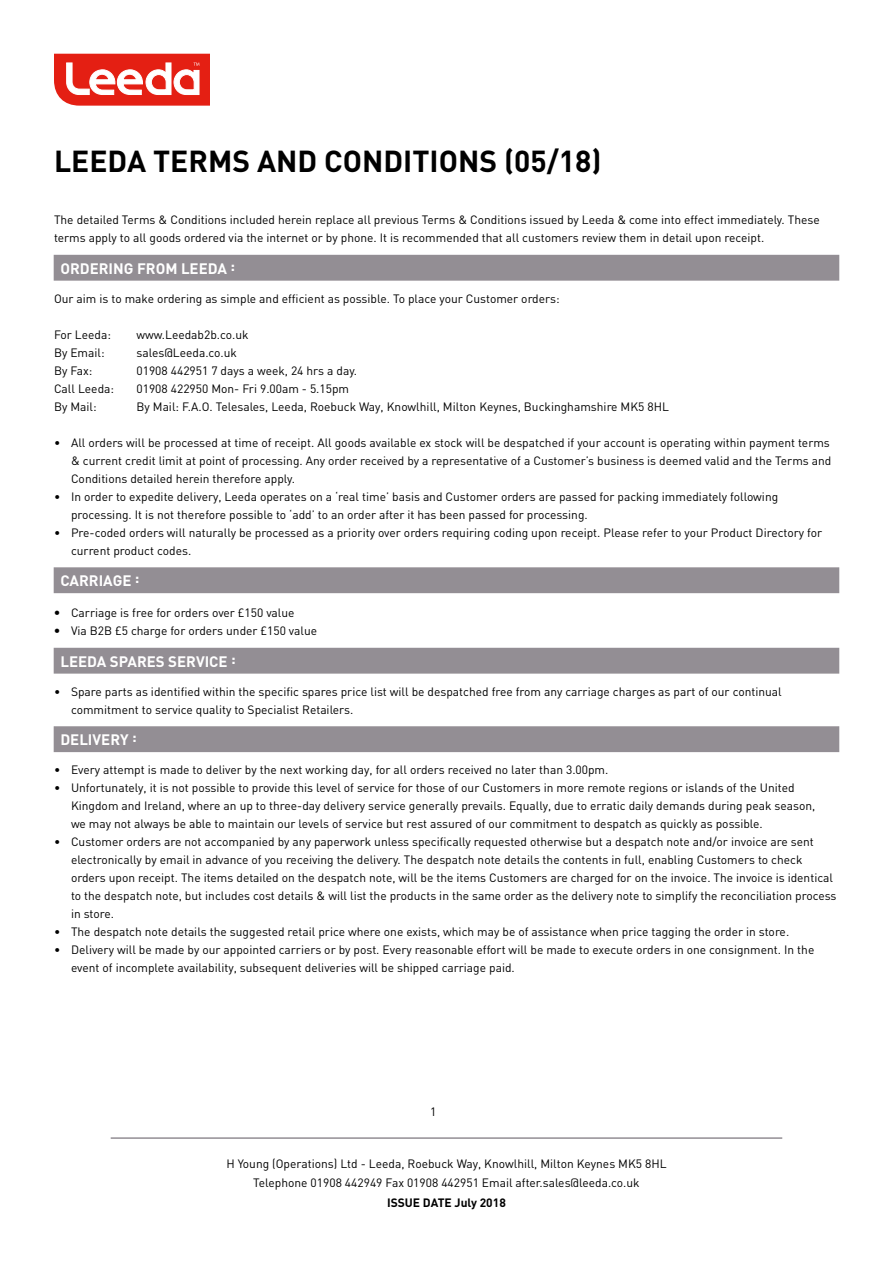
<style>
.page{position:relative;width:893px;height:1263px;background:#fff}
.page>*{position:absolute;margin:0;border:0;box-sizing:border-box;transform-origin:0 0}
.t1{font:700 30px "DIN";color:#000}
.t2{font:700 15px "DIN";color:#fff}
.t3{font:12px/18px "DIN";color:#000}
.t4{font:700 12px "DIN";color:#000}
</style>
<div class="page">
<svg style="left:54px;top:54px;width:156px;height:51px"></svg>
<div style="left:54px;top:255px;width:785px;height:25px;background:#938e94"></div>
<div style="left:54px;top:568px;width:785px;height:24px;background:#938e94"></div>
<div style="left:54px;top:568px;width:785px;height:25px;border:1px solid #938e94"></div>
<div style="left:54px;top:648px;width:785px;height:25px;background:#938e94"></div>
<div style="left:54px;top:727px;width:785px;height:24px;background:#938e94"></div>
<div style="left:54px;top:726px;width:785px;height:26px;border:1px solid #938e94"></div>
<hr style="left:111px;top:1137px;width:671px;height:2px;background:#938e94">
<h1 class="t1" style="left:54px;top:142px;width:549px">LEEDA TERMS AND CONDITIONS (05/18)</h1>
<p class="t3" style="left:54px;top:211px;width:767px">The detailed Terms &amp; Conditions included herein replace all previous Terms &amp; Conditions issued by Leeda &amp; come into effect immediately. These terms apply to all goods ordered via the internet or by phone. It is recommended that all customers review them in detail upon receipt.</p>
<p class="t2" style="left:60px;top:259px;width:176px">ORDERING FROM LEEDA :</p>
<p class="t3" style="left:54px;top:289px;width:507px">Our aim is to make ordering as simple and efficient as possible. To place your Customer orders:</p>
<p class="t3" style="left:54px;top:325px;width:58px">For Leeda:</p>
<p class="t3" style="left:136px;top:325px;width:114px">www.Leedab2b.co.uk</p>
<p class="t3" style="left:54px;top:343px;width:52px">By Email:</p>
<p class="t3" style="left:136px;top:343px;width:102px">sales@Leeda.co.uk</p>
<p class="t3" style="left:54px;top:361px;width:40px">By Fax:</p>
<p class="t3" style="left:136px;top:361px;width:222px">01908 442951 7 days a week, 24 hrs a day.</p>
<p class="t3" style="left:54px;top:379px;width:62px">Call Leeda:</p>
<p class="t3" style="left:136px;top:379px;width:214px">01908 422950 Mon- Fri 9.00am - 5.15pm</p>
<p class="t3" style="left:54px;top:397px;width:44px">By Mail:</p>
<p class="t3" style="left:136px;top:397px;width:534px">By Mail: F.A.O. Telesales, Leeda, Roebuck Way, Knowlhill, Milton Keynes, Buckinghamshire MK5 8HL</p>
<p class="t3" style="left:71px;top:433px;width:762px;text-indent:-17px">• All orders will be processed at time of receipt. All goods available ex stock will be despatched if your account is operating within payment terms &amp; current credit limit at point of processing. Any order received by a representative of a Customer’s business is deemed valid and the Terms and<br>Conditions detailed herein therefore apply.</p>
<p class="t3" style="left:71px;top:487px;width:709px;text-indent:-17px">• In order to expedite delivery, Leeda operates on a ‘real time’ basis and Customer orders are passed for packing immediately following processing. It is not therefore possible to ‘add’ to an order after it has been passed for processing.</p>
<p class="t3" style="left:71px;top:523px;width:753px;text-indent:-17px">• Pre-coded orders will naturally be processed as a priority over orders requiring coding upon receipt. Please refer to your Product Directory for current product codes.</p>
<p class="t2" style="left:60px;top:571px;width:81px">CARRIAGE :</p>
<p class="t3" style="left:71px;top:604px;width:248px">Carriage is free for orders over £150 value<br>Via B2B £5 charge for orders under £150 value</p>
<p class="t2" style="left:60px;top:652px;width:177px">LEEDA SPARES SERVICE :</p>
<p class="t3" style="left:71px;top:682px;width:712px;text-indent:-17px">• Spare parts as identified within the specific spares price list will be despatched free from any carriage charges as part of our continual commitment to service quality to Specialist Retailers.</p>
<p class="t2" style="left:60px;top:730px;width:78px">DELIVERY :</p>
<p class="t3" style="left:54px;top:761px;width:556px">• Every attempt is made to deliver by the next working day, for all orders received no later than 3.00pm.</p>
<p class="t3" style="left:71px;top:779px;width:746px;text-indent:-17px">• Unfortunately, it is not possible to provide this level of service for those of our Customers in more remote regions or islands of the United<br>Kingdom and Ireland, where an up to three-day delivery service generally prevails. Equally, due to erratic daily demands during peak season, we may not always be able to maintain our levels of service but rest assured of our commitment to despatch as quickly as possible.</p>
<p class="t3" style="left:71px;top:833px;width:767px;text-indent:-17px">• Customer orders are not accompanied by any paperwork unless specifically requested otherwise but a despatch note and/or invoice are sent electronically by email in advance of you receiving the delivery. The despatch note details the contents in full, enabling Customers to check orders upon receipt. The items detailed on the despatch note, will be the items Customers are charged for on the invoice. The invoice is identical to the despatch note, but includes cost details &amp; will list the products in the same order as the delivery note to simplify the reconciliation process in store.</p>
<p class="t3" style="left:54px;top:923px;width:737px">• The despatch note details the suggested retail price where one exists, which may be of assistance when price tagging the order in store.</p>
<p class="t3" style="left:71px;top:941px;width:745px;text-indent:-17px">• Delivery will be made by our appointed carriers or by post. Every reasonable effort will be made to execute orders in one consignment. In the event of incomplete availability, subsequent deliveries will be shipped carriage paid.</p>
<p class="t3" style="left:430px;top:1103px;width:8px">1</p>
<p class="t3" style="left:226px;top:1153px;width:442px;line-height:19.5px;text-align:center">H Young (Operations) Ltd - Leeda, Roebuck Way, Knowlhill, Milton Keynes MK5 8HL<br>Telephone 01908 442949 Fax 01908 442951 Email after.sales@leeda.co.uk</p>
<p class="t4" style="left:387px;top:1194px;width:120px">ISSUE DATE July 2018</p>
</div>
